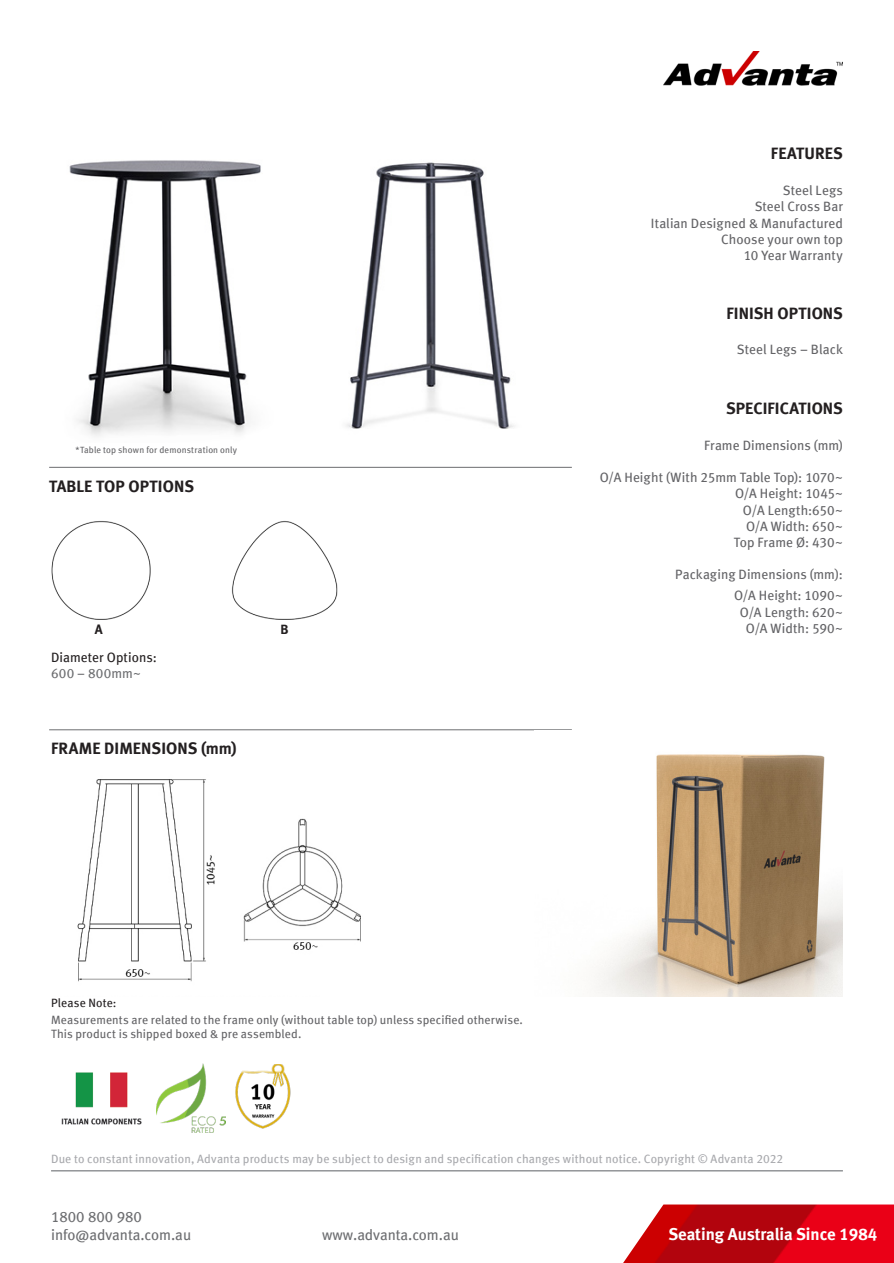
<style>
.page{position:relative;width:894px;height:1263px;background:#fff}
.page>*{position:absolute;margin:0;border:0;box-sizing:border-box;transform-origin:0 0}
.t1{font:16.8px "Meta Bold LF";color:#fff}
.Justified_Style{font:16.5px "Meta Bold LF";letter-spacing:.005em;color:#231f20}
.t2{font:15px/18px "Meta Book LF";color:#6c6d70}
.Justified_Style-2{font:13.5px/16.2px "Meta Book LF";letter-spacing:.005em;color:#636366;text-align:right}
.t3{font:13.5px "Meta Book LF";letter-spacing:.005em;color:#231f20}
.t4{font:13.5px "Meta Book LF";letter-spacing:.015em;color:#6c6d70}
.t5{font:13.5px "Meta Bold LF";color:#231f20}
.t6{font:12px "Meta Book LF";letter-spacing:.01em;color:#a8a9ad}
.Justified_Style-3{font:12px "Meta Book LF";letter-spacing:.01em;color:#636366}
.Justified_Style-4{font:12px "Meta Book LF";letter-spacing:.015em;color:#231f20}
.t7{font:9px "Meta Book LF";letter-spacing:.02em;color:#636366}
</style>
<div class="page">
<img style="left:663px;top:52px;width:179px;height:33px">
<img style="left:623px;top:1204px;width:270px;height:59px">
<hr style="left:51px;top:1170px;width:791px;height:1px;background:#939598">
<img style="left:235px;top:1065px;width:56px;height:64px">
<img style="left:156px;top:1063px;width:69px;height:69px">
<img style="left:61px;top:1072px;width:81px;height:53px">
<hr style="left:49px;top:467px;width:522px;height:1px;background:#6c6d70">
<hr style="left:49px;top:729px;width:522px;height:1px;background:#6c6d70">
<img style="left:69px;top:160px;width:192px;height:276px">
<img style="left:77px;top:779px;width:284px;height:203px">
<img style="left:51px;top:521px;width:100px;height:99px">
<img style="left:232px;top:521px;width:106px;height:99px">
<img style="left:346px;top:162px;width:168px;height:267px">
<img style="left:594px;top:754px;width:248px;height:242px">
<p class="Justified_Style" style="left:770px;top:144px;width:73px">FEATURES</p>
<p class="Justified_Style-2" style="left:782px;top:182px;width:62px">Steel Legs</p>
<p class="Justified_Style-2" style="left:754px;top:198px;width:90px">Steel Cross Bar</p>
<p class="Justified_Style-2" style="left:650px;top:215px;width:193px">Italian Designed &amp; Manufactured</p>
<p class="Justified_Style-2" style="left:720px;top:231px;width:123px">Choose your own top</p>
<p class="Justified_Style-2" style="left:743px;top:247px;width:100px">10 Year Warranty</p>
<p class="t7" style="left:75px;top:444px;width:163px">*Table top shown for demonstration only</p>
<p class="Justified_Style" style="left:49px;top:476px;width:146px">TABLE TOP OPTIONS</p>
<p class="t5" style="left:95px;top:621px;width:9px">A</p>
<p class="t5" style="left:280px;top:621px;width:10px">B</p>
<p class="t3" style="left:51px;top:649px;width:107px">Diameter Options:</p>
<p class="t4" style="left:51px;top:665px;width:91px">600 – 800mm~</p>
<p class="Justified_Style" style="left:51px;top:738px;width:187px">FRAME DIMENSIONS (mm)</p>
<p class="Justified_Style" style="left:726px;top:304px;width:118px">FINISH OPTIONS</p>
<p class="Justified_Style-2" style="left:736px;top:341px;width:107px">Steel Legs – Black</p>
<p class="Justified_Style" style="left:726px;top:398px;width:118px">SPECIFICATIONS</p>
<p class="Justified_Style-2" style="left:704px;top:437px;width:140px">Frame Dimensions (mm)</p>
<p class="Justified_Style-2" style="left:599px;top:469px;width:245px">O/A Height (With 25mm Table Top): 1070~<br>O/A Height: 1045~<br>O/A Length:650~<br>O/A Width: 650~<br>Top Frame Ø: 430~</p>
<p class="Justified_Style-2" style="left:674px;top:566px;width:169px">Packaging Dimensions (mm):</p>
<p class="Justified_Style-2" style="left:733px;top:587px;width:110px">O/A Height: 1090~</p>
<p class="Justified_Style-2" style="left:739px;top:603px;width:104px">O/A Length: 620~</p>
<p class="Justified_Style-2" style="left:745px;top:620px;width:98px">O/A Width: 590~</p>
<p class="Justified_Style-4" style="left:51px;top:996px;width:67px">Please Note:</p>
<p class="Justified_Style-3" style="left:51px;top:1012px;width:473px">Measurements are related to the frame only (without table top) unless specified otherwise.</p>
<p class="Justified_Style-3" style="left:51px;top:1027px;width:252px">This product is shipped boxed &amp; pre assembled.</p>
<p class="t6" style="left:51px;top:1152px;width:733px">Due to constant innovation, Advanta products may be subject to design and specification changes without notice. Copyright © Advanta 2022</p>
<p class="t2" style="left:51px;top:1207px;width:141px">1800 800 980 info@advanta.com.au</p>
<p class="t2" style="left:322px;top:1225px;width:138px">www.advanta.com.au</p>
<p class="t1" style="left:668px;top:1224px;width:210px">Seating Australia Since 1984</p>
</div>
